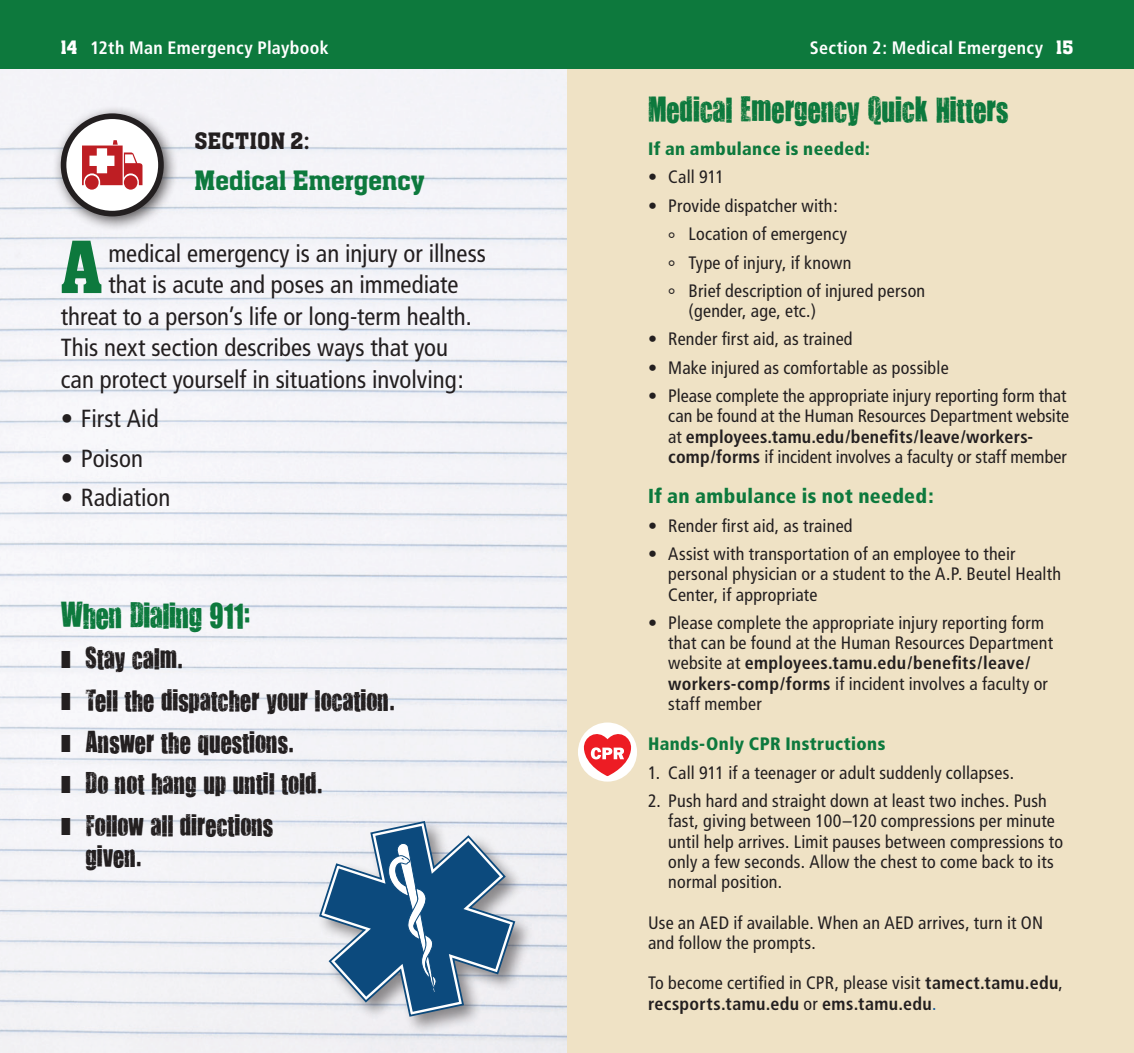
<style>
.page{position:relative;width:1134px;height:1053px;background:#fff}
.page>*{position:absolute;margin:0;border:0;box-sizing:border-box;transform-origin:0 0}
.t1{font:500 78.52px "Aachen Std";color:#0d793d}
.t2{font:29.25px "You Are Loved";color:#0d793d}
.t3{font:500 29.25px "Aachen Std";letter-spacing:.005em;color:#0d793d}
.t4{font:condensed 24.75px "Frutiger";color:#231f20}
.t5{font:24.75px/31.5px "You Are Loved";letter-spacing:.005em;color:#231f20}
.t6{font:500 24.75px "Aachen Std";letter-spacing:.01em;color:#231f20}
.t7{font:900 condensed 20.25px "Frutiger";letter-spacing:.02em;color:#0d793d}
.t8{font:condensed 18px/20.2px "Frutiger";letter-spacing:.01em;color:#231f20}
.t9{font:700 condensed 18px/20.2px "Frutiger";letter-spacing:.02em;color:#231f20}
.t10{font:700 condensed 18px "Frutiger";letter-spacing:.02em;color:#fff}
.t11{font:900 condensed 18px "Frutiger LT Std";letter-spacing:.025em;color:#0d793d}
.s1{font-family:"Aachen Std";font-weight:500;font-stretch:normal;font-size:20.25px}
.s2{font-weight:700}
.s3{font-weight:400}
.s4{font-weight:400;color:#175d9e}
</style>
<div class="page">
<div style="left:0;top:0;width:567px;height:69px;background:#0d793d"></div>
<div style="left:567px;top:61px;width:567px;height:992px;background:#efe2c5"></div>
<div style="left:316px;top:818px;width:219px;height:218px;background:#231f20;opacity:.5"></div>
<svg style="left:318px;top:820px;width:198px;height:198px"></svg>
<div style="left:52px;top:105px;width:127px;height:126px;background:#231f20;opacity:.75"></div>
<svg style="left:64px;top:116px;width:97px;height:98px"></svg>
<div style="left:61px;top:113px;width:103px;height:103px;border:6px solid #231f20;border-radius:50%"></div>
<svg style="left:82px;top:140px;width:60px;height:50px"></svg>
<div style="left:578px;top:723px;width:59px;height:59px;background:#fff;border-radius:50%"></div>
<svg style="left:583px;top:728px;width:49px;height:48px"></svg>
<div style="left:567px;top:0;width:567px;height:69px;background:#0d793d"></div>
<p class="t10" style="left:61px;top:37px;width:270px"><span class="s1">14</span> 12th Man Emergency Playbook</p>
<h2 class="t6" style="left:194px;top:127px;width:117px">SECTION 2:</h2>
<h2 class="t3" style="left:194px;top:164px;width:232px">Medical Emergency</h2>
<p class="t1" style="left:61px;top:225px;width:43px">A</p>
<p class="t4" style="left:108px;top:239px;width:379px">medical emergency is an injury or illness</p>
<p class="t4" style="left:108px;top:270px;width:352px">that is acute and poses an immediate</p>
<p class="t4" style="left:61px;top:302px;width:412px">threat to a person’s life or long-term health.</p>
<p class="t4" style="left:61px;top:333px;width:389px">This next section describes ways that you</p>
<p class="t4" style="left:61px;top:365px;width:404px">can protect yourself in situations involving:</p>
<p class="t4" style="left:61px;top:404px;width:99px">• First Aid</p>
<p class="t4" style="left:61px;top:444px;width:84px">• Poison</p>
<p class="t4" style="left:61px;top:483px;width:111px">• Radiation</p>
<p class="t2" style="left:61px;top:595px;width:192px">When Dialing 911:</p>
<p class="t5" style="left:61px;top:642px;width:125px">❚ Stay calm.</p>
<p class="t5" style="left:61px;top:683px;width:336px">❚ Tell the dispatcher your location.</p>
<p class="t5" style="left:61px;top:725px;width:236px">❚ Answer the questions.</p>
<p class="t5" style="left:61px;top:767px;width:264px">❚ Do not hang up until told.</p>
<p class="t5" style="left:86px;top:808px;width:189px;text-indent:-25px">❚ Follow all directions given.</p>
<p class="t10" style="left:810px;top:37px;width:265px">Section 2: Medical Emergency <span class="s1">15</span></p>
<p class="t2" style="left:648px;top:89px;width:362px">Medical Emergency Quick Hitters</p>
<p class="t11" style="left:648px;top:138px;width:223px">If an ambulance is needed:</p>
<p class="t8" style="left:648px;top:167px;width:78px">• Call 911</p>
<p class="t8" style="left:648px;top:196px;width:191px">• Provide dispatcher with:</p>
<p class="t8" style="left:668px;top:224px;width:180px">° Location of emergency</p>
<p class="t8" style="left:668px;top:252px;width:185px">° Type of injury, if known</p>
<p class="t8" style="left:688px;top:281px;width:238px;text-indent:-20px">° Brief description of injured person (gender, age, etc.)</p>
<p class="t8" style="left:648px;top:329px;width:206px">• Render first aid, as trained</p>
<p class="t8" style="left:648px;top:358px;width:302px">• Make injured as comfortable as possible</p>
<p class="t8" style="left:668px;top:386px;width:403px;text-indent:-20px">• Please complete the appropriate injury reporting form that can be found at the Human Resources Department website at <span class="s2">employees.tamu.edu/benefits/leave/workers&shy;comp/forms</span> if incident involves a faculty or staff member</p>
<p class="t7" style="left:648px;top:484px;width:287px">If an ambulance is not needed:</p>
<p class="t8" style="left:648px;top:516px;width:206px">• Render first aid, as trained</p>
<p class="t8" style="left:668px;top:544px;width:394px;text-indent:-20px">• Assist with transportation of an employee to their personal physician or a student to the A.P. Beutel Health<br>Center, if appropriate</p>
<p class="t8" style="left:668px;top:613px;width:386px;text-indent:-20px">• Please complete the appropriate injury reporting form that can be found at the Human Resources Department website at <span class="s2">employees.tamu.edu/benefits/leave/ workers-comp/forms</span> if incident involves a faculty or staff member</p>
<p class="t11" style="left:648px;top:733px;width:239px">Hands-Only CPR Instructions</p>
<p class="t8" style="left:648px;top:763px;width:368px">1. Call 911 if a teenager or adult suddenly collapses.</p>
<p class="t8" style="left:668px;top:791px;width:396px;text-indent:-20px">2. Push hard and straight down at least two inches. Push fast, giving between 100–120 compressions per minute until help arrives. Limit pauses between compressions to only a few seconds. Allow the chest to come back to its normal position.</p>
<p class="t8" style="left:648px;top:912px;width:397px">Use an AED if available. When an AED arrives, turn it ON and follow the prompts.</p>
<p class="t9" style="left:648px;top:973px;width:416px"><span class="s3">To become certified in CPR, please visit</span> tamect.tamu.edu<span class="s3">, </span>recsports.tamu.edu <span class="s3">or</span> ems.tamu.edu<span class="s4">.</span></p>
</div>
